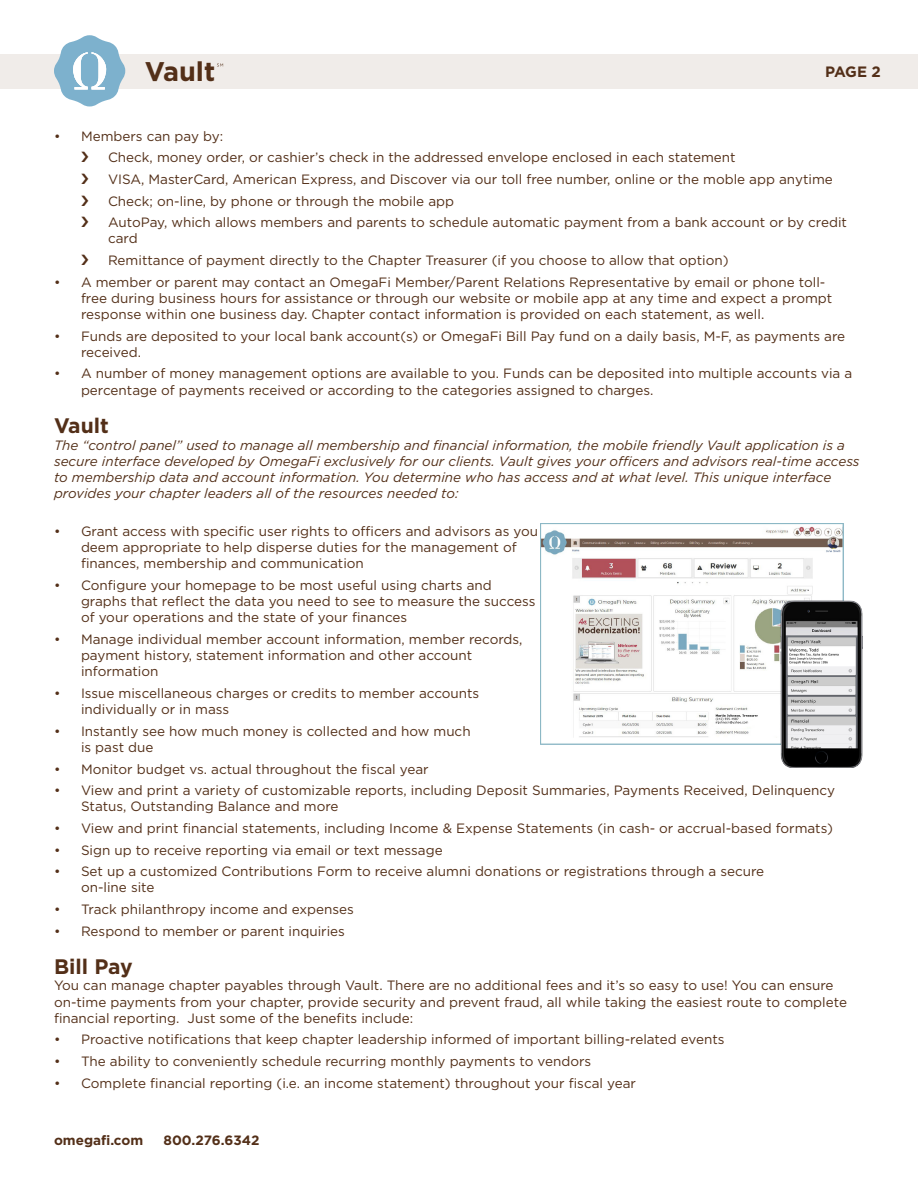
<style>
.page{position:relative;width:918px;height:1188px;background:#fff}
.page>*{position:absolute;margin:0;border:0;box-sizing:border-box;transform-origin:0 0}
.Headings{font:700 27px "Gotham";color:#532f18}
.Headings-2{font:700 21px "Gotham";color:#532f18}
.Headings-3{font:700 15px "Gotham";color:#532f18}
.Body_Copy{font:13.5px/16.2px "Gotham";color:#532f18}
.Body_Copy-2{font:italic 13.5px/16.2px "Gotham";color:#532f18}
.Headings-4{font:700 13.5px "Gotham";color:#532f18}
</style>
<div class="page">
<div style="left:0;top:54px;width:918px;height:35px;background:#f0ece9"></div>
<svg style="left:54px;top:35px;width:71px;height:72px"></svg>
<svg style="left:217px;top:63px;width:6px;height:4px"></svg>
<img style="left:541px;top:523px;width:321px;height:244px">
<p class="Headings" style="left:145px;top:56px;width:72px">Vault</p>
<p class="Headings-3" style="left:825px;top:63px;width:57px">PAGE 2</p>
<p class="Body_Copy" style="left:54px;top:128px;width:171px">• Members can pay by:</p>
<p class="Body_Copy" style="left:108px;top:149px;width:629px">Check, money order, or cashier’s check in the addressed envelope enclosed in each statement</p>
<p class="Body_Copy" style="left:108px;top:171px;width:726px">VISA, MasterCard, American Express, and Discover via our toll free number, online or the moble app anytime</p>
<p class="Body_Copy" style="left:108px;top:193px;width:348px">Check; on-line, by phone or through the mobile app</p>
<p class="Body_Copy" style="left:108px;top:214px;width:741px">AutoPay, which allows members and parents to schedule automatic payment from a bank account or by credit card</p>
<p class="Body_Copy" style="left:108px;top:252px;width:622px">Remittance of payment directly to the Chapter Treasurer (if you choose to allow that option)</p>
<p class="Body_Copy" style="left:81px;top:274px;width:753px;text-indent:-27px">• A member or parent may contact an OmegaFi Member/Parent Relations Representative by email or phone toll&shy;free during business hours for assistance or through our website or mobile app at any time and expect a prompt response within one business day. Chapter contact information is provided on each statement, as well.</p>
<p class="Body_Copy" style="left:81px;top:328px;width:766px;text-indent:-27px">• Funds are deposited to your local bank account(s) or OmegaFi Bill Pay fund on a daily basis, M-F, as payments are received.</p>
<p class="Body_Copy" style="left:81px;top:365px;width:773px;text-indent:-27px">• A number of money management options are available to you. Funds can be deposited into multiple accounts via a percentage of payments received or according to the categories assigned to charges.</p>
<p class="Headings-2" style="left:54px;top:414px;width:56px">Vault</p>
<p class="Body_Copy-2" style="left:54px;top:437px;width:807px">The “control panel” used to manage all membership and financial information, the mobile friendly Vault application is a secure interface developed by OmegaFi exclusively for our clients. Vault gives your officers and advisors real-time access to membership data and account information. You determine who has access and at what level. This unique interface provides your chapter leaders all of the resources needed to:</p>
<p class="Body_Copy" style="left:81px;top:523px;width:459px;text-indent:-27px">• Grant access with specific user rights to officers and advisors as you deem appropriate to help disperse duties for the management of finances, membership and communication</p>
<p class="Body_Copy" style="left:81px;top:577px;width:456px;text-indent:-27px">• Configure your homepage to be most useful using charts and graphs that reflect the data you need to see to measure the success of your operations and the state of your finances</p>
<p class="Body_Copy" style="left:81px;top:631px;width:443px;text-indent:-27px">• Manage individual member account information, member records, payment history, statement information and other account information</p>
<p class="Body_Copy" style="left:81px;top:685px;width:400px;text-indent:-27px">• Issue miscellaneous charges or credits to member accounts individually or in mass</p>
<p class="Body_Copy" style="left:81px;top:723px;width:391px;text-indent:-27px">• Instantly see how much money is collected and how much is past due</p>
<p class="Body_Copy" style="left:54px;top:760px;width:376px">• Monitor budget vs. actual throughout the fiscal year</p>
<p class="Body_Copy" style="left:81px;top:782px;width:756px;text-indent:-27px">• View and print a variety of customizable reports, including Deposit Summaries, Payments Received, Delinquency<br>Status, Outstanding Balance and more</p>
<p class="Body_Copy" style="left:54px;top:820px;width:781px">• View and print financial statements, including Income &amp; Expense Statements (in cash- or accrual-based formats)</p>
<p class="Body_Copy" style="left:54px;top:841px;width:390px">• Sign up to receive reporting via email or text message</p>
<p class="Body_Copy" style="left:81px;top:863px;width:685px;text-indent:-27px">• Set up a customized Contributions Form to receive alumni donations or registrations through a secure on-line site</p>
<p class="Body_Copy" style="left:54px;top:901px;width:301px">• Track philanthropy income and expenses</p>
<p class="Body_Copy" style="left:54px;top:922px;width:292px">• Respond to member or parent inquiries</p>
<p class="Headings-2" style="left:54px;top:955px;width:80px">Bill Pay</p>
<p class="Body_Copy" style="left:54px;top:977px;width:794px">You can manage chapter payables through Vault. There are no additional fees and it’s so easy to use! You can ensure on-time payments from your chapter, provide security and prevent fraud, all while taking the easiest route to complete financial reporting. Just some of the benefits include:</p>
<p class="Body_Copy" style="left:54px;top:1031px;width:672px">• Proactive notifications that keep chapter leadership informed of important billing-related events</p>
<p class="Body_Copy" style="left:54px;top:1053px;width:539px">• The ability to conveniently schedule recurring monthly payments to vendors</p>
<p class="Body_Copy" style="left:54px;top:1075px;width:583px">• Complete financial reporting (i.e. an income statement) throughout your fiscal year</p>
<p class="Headings-4" style="left:54px;top:1133px;width:91px">omegafi.com</p>
<p class="Headings-4" style="left:164px;top:1133px;width:97px">800.276.6342</p>
</div>
